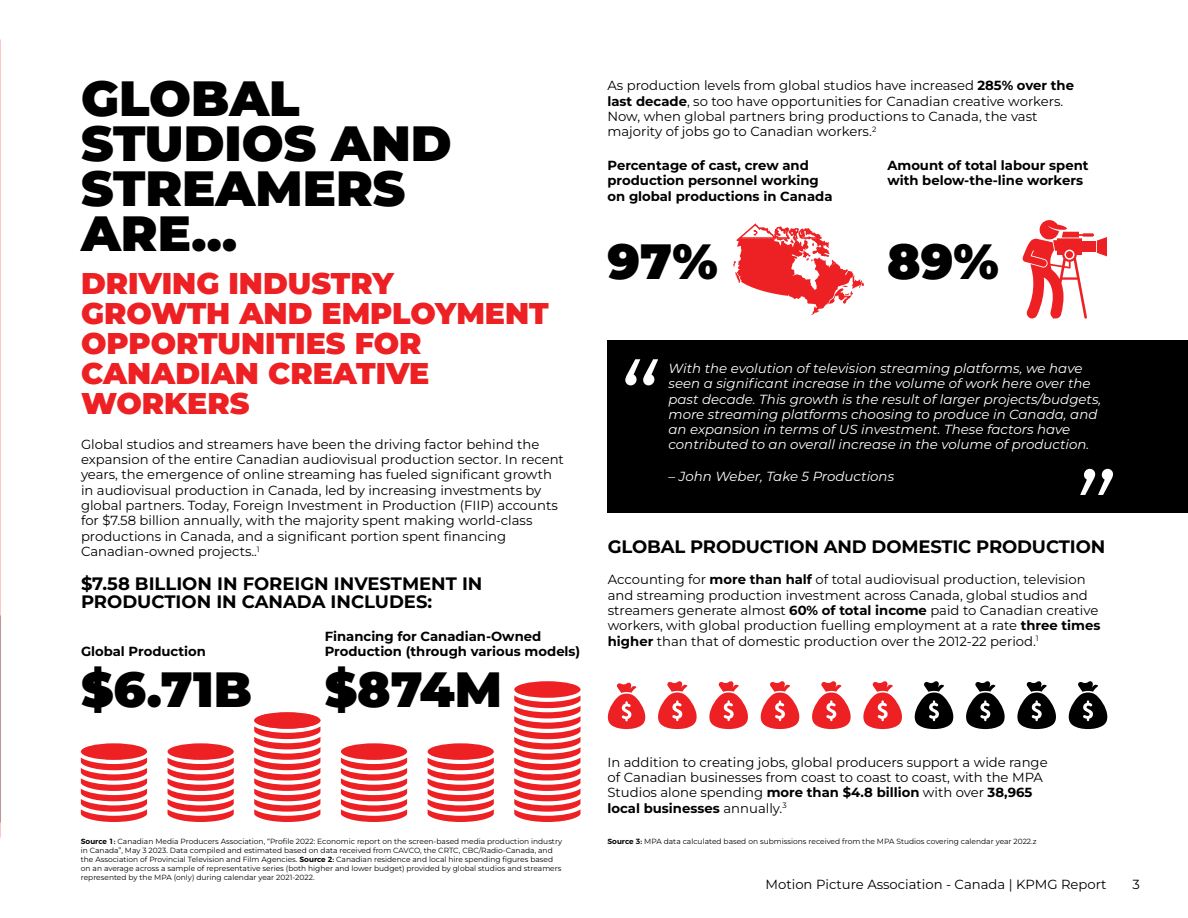
<style>
.page{position:relative;width:1188px;height:918px;background:#fff}
.page>*{position:absolute;margin:0;border:0;box-sizing:border-box;transform-origin:0 0}
.t1{font:900 49.5px/45px "Montserrat";color:#000}
.t2{font:900 30px/30px "Montserrat";color:#ed2124}
.t3{font:700 18px/18px "Montserrat";letter-spacing:-.005em;color:#000}
.t4{font:13.2px/15.3px "Montserrat";color:#000}
.t5{font:italic 13.2px/15.3px "Montserrat";color:#fff}
.t6{font:700 13.2px/15.3px "Montserrat";color:#000}
.t7{font:7.5px/9px "Montserrat";color:#000}
.s1{font-weight:700}
.s2{font-weight:600}
</style>
<div class="page">
<img style="left:0;top:0;width:1px;height:691px">
<div style="left:608px;top:340px;width:580px;height:172px;background:#000"></div>
<svg style="left:733px;top:223px;width:131px;height:92px"></svg>
<svg style="left:1022px;top:220px;width:85px;height:99px"></svg>
<svg style="left:607px;top:682px;width:39px;height:47px"></svg>
<svg style="left:658px;top:681px;width:39px;height:48px"></svg>
<svg style="left:914px;top:681px;width:40px;height:48px"></svg>
<svg style="left:709px;top:681px;width:39px;height:48px"></svg>
<svg style="left:966px;top:681px;width:39px;height:48px"></svg>
<svg style="left:760px;top:681px;width:40px;height:48px"></svg>
<svg style="left:812px;top:681px;width:39px;height:48px"></svg>
<svg style="left:1017px;top:681px;width:39px;height:48px"></svg>
<svg style="left:1068px;top:681px;width:40px;height:48px"></svg>
<svg style="left:863px;top:681px;width:39px;height:48px"></svg>
<svg style="left:625px;top:359px;width:33px;height:26px"></svg>
<svg style="left:1080px;top:469px;width:33px;height:26px"></svg>
<svg style="left:428px;top:758px;width:66px;height:64px"></svg>
<div style="left:428px;top:743px;width:66px;height:17px;background:#ed2124;border-radius:50%"></div>
<svg style="left:81px;top:758px;width:66px;height:64px"></svg>
<div style="left:81px;top:743px;width:66px;height:17px;background:#ed2124;border-radius:50%"></div>
<svg style="left:168px;top:758px;width:66px;height:64px"></svg>
<div style="left:168px;top:743px;width:66px;height:17px;background:#ed2124;border-radius:50%"></div>
<svg style="left:341px;top:758px;width:66px;height:64px"></svg>
<div style="left:341px;top:743px;width:66px;height:17px;background:#ed2124;border-radius:50%"></div>
<svg style="left:254px;top:714px;width:66px;height:108px"></svg>
<svg style="left:514px;top:695px;width:66px;height:127px"></svg>
<div style="left:514px;top:681px;width:66px;height:17px;background:#ed2124;border-radius:50%"></div>
<div style="left:254px;top:712px;width:66px;height:17px;background:#ed2124;border-radius:50%"></div>
<h1 class="t1" style="left:81px;top:74px;width:372px">GLOBAL<br>STUDIOS AND<br>STREAMERS<br>ARE…</h1>
<h2 class="t2" style="left:81px;top:268px;width:469px">DRIVING INDUSTRY<br>GROWTH AND EMPLOYMENT<br>OPPORTUNITIES FOR<br>CANADIAN CREATIVE<br>WORKERS</h2>
<p class="t4" style="left:81px;top:436px;width:484px">Global studios and streamers have been the driving factor behind the expansion of the entire Canadian audiovisual production sector. In recent years, the emergence of online streaming has fueled significant growth in audiovisual production in Canada, led by increasing investments by global partners. Today, Foreign Investment in Production (FIIP) accounts for $7.58 billion annually, with the majority spent making world-class productions in Canada, and a significant portion spent financing Canadian-owned projects..<sup>1</sup></p>
<h3 class="t3" style="left:81px;top:574px;width:403px">$7.58 BILLION IN FOREIGN INVESTMENT IN<br>PRODUCTION IN CANADA INCLUDES:</h3>
<p class="t6" style="left:81px;top:643px;width:126px">Global Production</p>
<p class="t6" style="left:325px;top:628px;width:257px">Financing for Canadian-Owned<br>Production (through various models)</p>
<h1 class="t1" style="left:81px;top:666px;width:173px">$6.71B</h1>
<h1 class="t1" style="left:325px;top:666px;width:179px">$874M</h1>
<p class="t4" style="left:608px;top:78px;width:468px">As production levels from global studios have increased <span class="s1">285% over the last decade</span>, so too have opportunities for Canadian creative workers.<br>Now, when global partners bring productions to Canada, the vast majority of jobs go to Canadian workers.<sup>2</sup></p>
<p class="t6" style="left:608px;top:157px;width:227px">Percentage of cast, crew and production personnel working on global productions in Canada</p>
<h1 class="t1" style="left:608px;top:238px;width:112px">97%</h1>
<p class="t6" style="left:887px;top:157px;width:203px">Amount of total labour spent with below-the-line workers</p>
<h1 class="t1" style="left:887px;top:238px;width:113px">89%</h1>
<p class="t5" style="left:669px;top:360px;width:434px">With the evolution of television streaming platforms, we have seen a significant increase in the volume of work here over the past decade. This growth is the result of larger projects/budgets, more streaming platforms choosing to produce in Canada, and an expansion in terms of US investment. These factors have contributed to an overall increase in the volume of production.</p>
<p class="t5" style="left:669px;top:468px;width:227px">– John Weber, Take 5 Productions</p>
<h3 class="t3" style="left:608px;top:537px;width:499px">GLOBAL PRODUCTION AND DOMESTIC PRODUCTION</h3>
<p class="t4" style="left:608px;top:572px;width:494px">Accounting for <span class="s1">more than half</span> of total audiovisual production, television and streaming production investment across Canada, global studios and streamers generate almost <span class="s1">60% of total income</span> paid to Canadian creative workers, with global production fuelling employment at a rate <span class="s1">three times higher</span> than that of domestic production over the 2012-22 period.<sup>1</sup></p>
<p class="t4" style="left:608px;top:754px;width:442px">In addition to creating jobs, global producers support a wide range of Canadian businesses from coast to coast to coast, with the MPA Studios alone spending <span class="s1">more than $4.8 billion</span> with over <span class="s1">38,965 local businesses</span> annually.<sup>3</sup></p>
<p class="t7" style="left:81px;top:837px;width:483px"><span class="s2">Source 1:</span> Canadian Media Producers Association, “Profile 2022: Economic report on the screen-based media production industry in Canada”, May 3 2023. Data compiled and estimated based on data received from CAVCO, the CRTC, CBC/Radio-Canada, and the Association of Provincial Television and Film Agencies. <span class="s2">Source 2:</span> Canadian residence and local hire spending figures based on an average across a sample of representative series (both higher and lower budget) provided by global studios and streamers represented by the MPA (only) during calendar year 2021-2022.</p>
<p class="t7" style="left:607px;top:837px;width:431px"><span class="s2">Source 3:</span> MPA data calculated based on submissions received from the MPA Studios covering calendar year 2022.z</p>
<p class="t4" style="left:766px;top:876px;width:343px">Motion Picture Association - Canada | KPMG Report</p>
<p class="t4" style="left:1133px;top:876px;width:9px">3</p>
</div>
